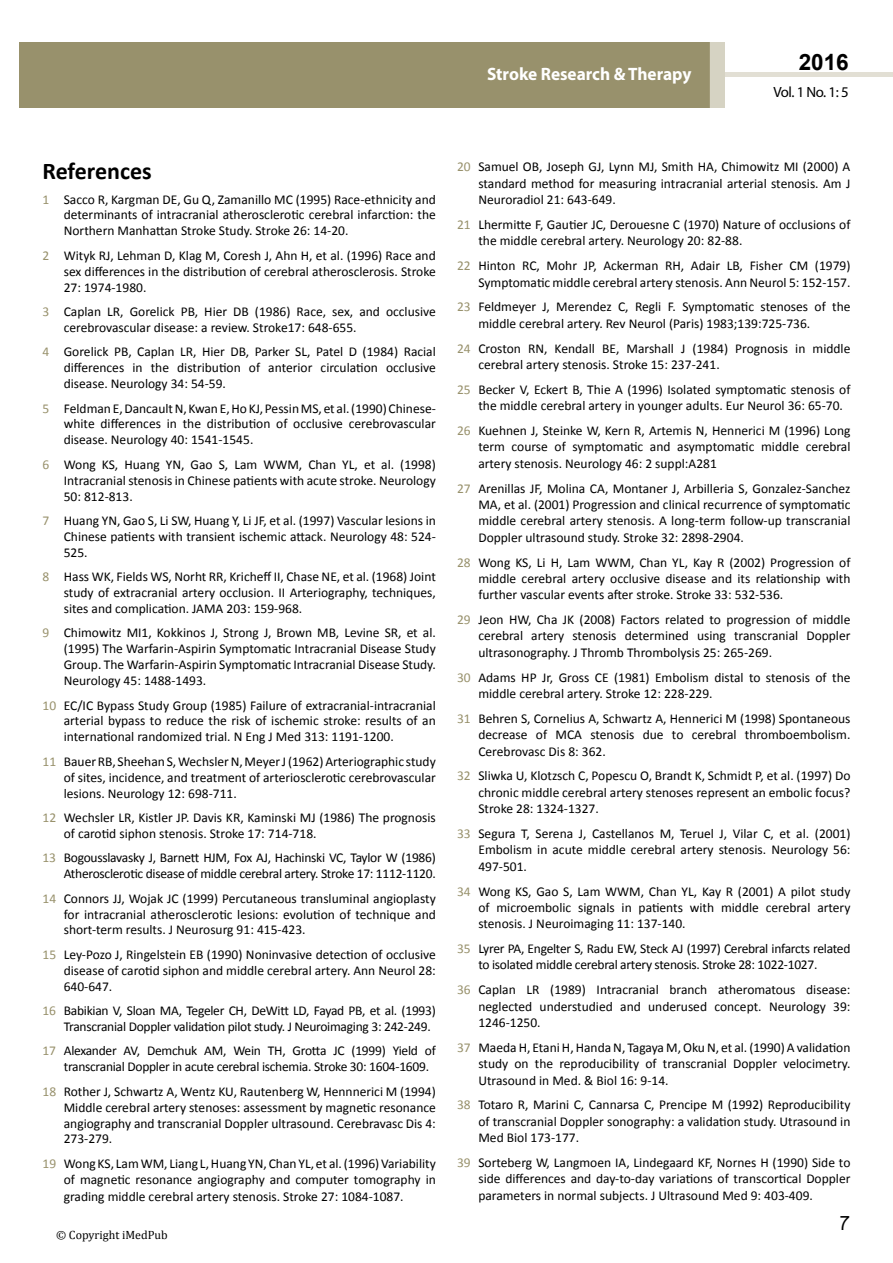
<style>
.page{position:relative;width:893px;height:1263px;background:#fff}
.page>*{position:absolute;margin:0;border:0;box-sizing:border-box;transform-origin:0 0}
.t1{font:25.5px "Tunga";color:#000}
.t2{font:700 24px "Calibri";color:#000}
.t3{font:700 22.5px "Arial";color:#000}
.t4{font:700 18px "Myriad Pro";color:#fff;scale:.96 1}
.t5{font:14.85px "Myriad Pro";color:#000}
.t6{font:13.5px/16.4px "Calibri";color:#000;text-align:justify}
.t7{font:13.5px/15.9px "Calibri";letter-spacing:-.02em;color:#000}
.t8{font:12px "Cambria";color:#000}
.s1{color:#98916c}
</style>
<div class="page">
<hr style="left:725px;top:73px;width:168px;height:4px;background:#e2dfd4">
<div style="left:19px;top:42px;width:690px;height:66px;background:#98916c"></div>
<div style="left:709px;top:42px;width:16px;height:66px;background:#d6d3c3"></div>
<h3 class="t4" style="left:487px;top:63px;width:214px">Stroke Research &amp; Therapy</h3>
<h3 class="t3" style="left:799px;top:47px;width:52px">2016</h3>
<p class="t5" style="left:773px;top:83px;width:77px">Vol. 1 No. 1: 5</p>
<h2 class="t2" style="left:43px;top:156px;width:111px">References</h2>
<p class="t6" style="left:64px;top:191px;width:374px;line-height:15.9px;text-indent:-21px"><span class="s1">1</span> Sacco R, Kargman DE, Gu Q, Zamanillo MC (1995) Race-ethnicity and determinants of intracranial atherosclerotic cerebral infarction: the Northern Manhattan Stroke Study. Stroke 26: 14-20.</p>
<p class="t6" style="left:64px;top:247px;width:374px;line-height:15.9px;text-indent:-21px"><span class="s1">2</span> Wityk RJ, Lehman D, Klag M, Coresh J, Ahn H, et al. (1996) Race and sex differences in the distribution of cerebral atherosclerosis. Stroke 27: 1974-1980.</p>
<p class="t6" style="left:64px;top:304px;width:374px;line-height:15.9px;text-indent:-21px"><span class="s1">3</span> Caplan LR, Gorelick PB, Hier DB (1986) Race, sex, and occlusive cerebrovascular disease: a review. Stroke17: 648-655.</p>
<p class="t6" style="left:64px;top:344px;width:374px;line-height:15.9px;text-indent:-21px"><span class="s1">4</span> Gorelick PB, Caplan LR, Hier DB, Parker SL, Patel D (1984) Racial differences in the distribution of anterior circulation occlusive disease. Neurology 34: 54-59.</p>
<p class="t6" style="left:64px;top:400px;width:374px;line-height:15.9px;text-indent:-21px"><span class="s1">5</span> Feldman E, Dancault N, Kwan E, Ho KJ, Pessin MS, et al. (1990) Chinese&shy;white differences in the distribution of occlusive cerebrovascular disease. Neurology 40: 1541-1545.</p>
<p class="t6" style="left:64px;top:456px;width:374px;line-height:15.9px;text-indent:-21px"><span class="s1">6</span> Wong KS, Huang YN, Gao S, Lam WWM, Chan YL, et al. (1998)<br>Intracranial stenosis in Chinese patients with acute stroke. Neurology 50: 812-813.</p>
<p class="t6" style="left:64px;top:513px;width:374px;line-height:15.9px;text-indent:-21px"><span class="s1">7</span> Huang YN, Gao S, Li SW, Huang Y, Li JF, et al. (1997) Vascular lesions in Chinese patients with transient ischemic attack. Neurology 48: 524- 525.</p>
<p class="t6" style="left:64px;top:569px;width:374px;line-height:15.9px;text-indent:-21px"><span class="s1">8</span> Hass WK, Fields WS, Norht RR, Kricheff II, Chase NE, et al. (1968) Joint study of extracranial artery occlusion. II Arteriography, techniques, sites and complication. JAMA 203: 159-968.</p>
<p class="t6" style="left:64px;top:625px;width:374px;line-height:15.9px;text-indent:-21px"><span class="s1">9</span> Chimowitz MI1, Kokkinos J, Strong J, Brown MB, Levine SR, et al. (1995) The Warfarin-Aspirin Symptomatic Intracranial Disease Study Group. The Warfarin-Aspirin Symptomatic Intracranial Disease Study.<br>Neurology 45: 1488-1493.</p>
<p class="t6" style="left:64px;top:697px;width:374px;line-height:15.9px;text-indent:-21px"><span class="s1">10</span> EC/IC Bypass Study Group (1985) Failure of extracranial-intracranial arterial bypass to reduce the risk of ischemic stroke: results of an international randomized trial. N Eng J Med 313: 1191-1200.</p>
<p class="t6" style="left:64px;top:753px;width:374px;line-height:15.9px;text-indent:-21px"><span class="s1">11</span> Bauer RB, Sheehan S, Wechsler N, Meyer J (1962) Arteriographic study of sites, incidence, and treatment of arteriosclerotic cerebrovascular lesions. Neurology 12: 698-711.</p>
<p class="t6" style="left:64px;top:810px;width:374px;line-height:15.9px;text-indent:-21px"><span class="s1">12</span> Wechsler LR, Kistler JP. Davis KR, Kaminski MJ (1986) The prognosis of carotid siphon stenosis. Stroke 17: 714-718.</p>
<p class="t7" style="left:43px;top:850px;width:395px;text-align:right"><span class="s1">13</span> Bogousslavasky J, Barnett HJM, Fox AJ, Hachinski VC, Taylor W (1986)<br>Atherosclerotic disease of middle cerebral artery. Stroke 17: 1112-1120.</p>
<p class="t6" style="left:64px;top:890px;width:374px;line-height:15.9px;text-indent:-21px"><span class="s1">14</span> Connors JJ, Wojak JC (1999) Percutaneous transluminal angioplasty for intracranial atherosclerotic lesions: evolution of technique and short-term results. J Neurosurg 91: 415-423.</p>
<p class="t6" style="left:64px;top:946px;width:374px;line-height:15.9px;text-indent:-21px"><span class="s1">15</span> Ley-Pozo J, Ringelstein EB (1990) Noninvasive detection of occlusive disease of carotid siphon and middle cerebral artery. Ann Neurol 28:<br>640-647.</p>
<p class="t7" style="left:64px;top:1003px;width:373px;text-indent:-21px"><span class="s1">16</span> Babikian V, Sloan MA, Tegeler CH, DeWitt LD, Fayad PB, et al. (1993)<br>Transcranial Doppler validation pilot study. J Neuroimaging 3: 242-249.</p>
<p class="t7" style="left:64px;top:1043px;width:374px;text-indent:-21px"><span class="s1">17</span> Alexander AV, Demchuk AM, Wein TH, Grotta JC (1999) Yield of transcranial Doppler in acute cerebral ischemia. Stroke 30: 1604-1609.</p>
<p class="t6" style="left:64px;top:1083px;width:374px;line-height:15.9px;text-indent:-21px"><span class="s1">18</span> Rother J, Schwartz A, Wentz KU, Rautenberg W, Hennnerici M (1994)<br>Middle cerebral artery stenoses: assessment by magnetic resonance angiography and transcranial Doppler ultrasound. Cerebravasc Dis 4:<br>273-279.</p>
<p class="t6" style="left:64px;top:1155px;width:374px;text-indent:-21px"><span class="s1">19</span> Wong KS, Lam WM, Liang L, Huang YN, Chan YL, et al. (1996) Variability of magnetic resonance angiography and computer tomography in grading middle cerebral artery stenosis. Stroke 27: 1084-1087.</p>
<p class="t8" style="left:56px;top:1228px;width:113px">© Copyright iMedPub</p>
<p class="t6" style="left:478px;top:159px;width:374px;text-indent:-21px"><span class="s1">20</span> Samuel OB, Joseph GJ, Lynn MJ, Smith HA, Chimowitz MI (2000) A standard method for measuring intracranial arterial stenosis. Am J Neuroradiol 21: 643-649.</p>
<p class="t6" style="left:478px;top:216px;width:374px;text-indent:-21px"><span class="s1">21</span> Lhermitte F, Gautier JC, Derouesne C (1970) Nature of occlusions of the middle cerebral artery. Neurology 20: 82-88.</p>
<p class="t6" style="left:457px;top:258px;width:395px;text-align:right"><span class="s1">22</span> Hinton RC, Mohr JP, Ackerman RH, Adair LB, Fisher CM (1979)<br>Symptomatic middle cerebral artery stenosis. Ann Neurol 5: 152-157.</p>
<p class="t6" style="left:478px;top:299px;width:374px;text-indent:-21px"><span class="s1">23</span> Feldmeyer J, Merendez C, Regli F. Symptomatic stenoses of the middle cerebral artery. Rev Neurol (Paris) 1983;139:725-736.</p>
<p class="t6" style="left:478px;top:340px;width:374px;text-indent:-21px"><span class="s1">24</span> Croston RN, Kendall BE, Marshall J (1984) Prognosis in middle cerebral artery stenosis. Stroke 15: 237-241.</p>
<p class="t6" style="left:478px;top:381px;width:374px;text-indent:-21px"><span class="s1">25</span> Becker V, Eckert B, Thie A (1996) Isolated symptomatic stenosis of the middle cerebral artery in younger adults. Eur Neurol 36: 65-70.</p>
<p class="t6" style="left:478px;top:422px;width:374px;text-indent:-21px"><span class="s1">26</span> Kuehnen J, Steinke W, Kern R, Artemis N, Hennerici M (1996) Long term course of symptomatic and asymptomatic middle cerebral artery stenosis. Neurology 46: 2 suppl:A281</p>
<p class="t6" style="left:478px;top:480px;width:374px;text-indent:-21px"><span class="s1">27</span> Arenillas JF, Molina CA, Montaner J, Arbilleria S, Gonzalez-Sanchez MA, et al. (2001) Progression and clinical recurrence of symptomatic middle cerebral artery stenosis. A long-term follow-up transcranial Doppler ultrasound study. Stroke 32: 2898-2904.</p>
<p class="t6" style="left:478px;top:554px;width:374px;text-indent:-21px"><span class="s1">28</span> Wong KS, Li H, Lam WWM, Chan YL, Kay R (2002) Progression of middle cerebral artery occlusive disease and its relationship with further vascular events after stroke. Stroke 33: 532-536.</p>
<p class="t6" style="left:478px;top:611px;width:374px;text-indent:-21px"><span class="s1">29</span> Jeon HW, Cha JK (2008) Factors related to progression of middle cerebral artery stenosis determined using transcranial Doppler ultrasonography. J Thromb Thrombolysis 25: 265-269.</p>
<p class="t6" style="left:478px;top:669px;width:374px;text-indent:-21px"><span class="s1">30</span> Adams HP Jr, Gross CE (1981) Embolism distal to stenosis of the middle cerebral artery. Stroke 12: 228-229.</p>
<p class="t6" style="left:478px;top:710px;width:374px;text-indent:-21px"><span class="s1">31</span> Behren S, Cornelius A, Schwartz A, Hennerici M (1998) Spontaneous decrease of MCA stenosis due to cerebral thromboembolism.<br>Cerebrovasc Dis 8: 362.</p>
<p class="t6" style="left:478px;top:768px;width:374px;text-indent:-21px"><span class="s1">32</span> Sliwka U, Klotzsch C, Popescu O, Brandt K, Schmidt P, et al. (1997) Do chronic middle cerebral artery stenoses represent an embolic focus?<br>Stroke 28: 1324-1327.</p>
<p class="t6" style="left:478px;top:825px;width:374px;text-indent:-21px"><span class="s1">33</span> Segura T, Serena J, Castellanos M, Teruel J, Vilar C, et al. (2001)<br>Embolism in acute middle cerebral artery stenosis. Neurology 56:<br>497-501.</p>
<p class="t6" style="left:478px;top:883px;width:374px;text-indent:-21px"><span class="s1">34</span> Wong KS, Gao S, Lam WWM, Chan YL, Kay R (2001) A pilot study of microembolic signals in patients with middle cerebral artery stenosis. J Neuroimaging 11: 137-140.</p>
<p class="t7" style="left:478px;top:940px;width:374px;line-height:16.4px;text-indent:-21px"><span class="s1">35</span> Lyrer PA, Engelter S, Radu EW, Steck AJ (1997) Cerebral infarcts related to isolated middle cerebral artery stenosis. Stroke 28: 1022-1027.</p>
<p class="t6" style="left:478px;top:982px;width:374px;text-indent:-21px"><span class="s1">36</span> Caplan LR (1989) Intracranial branch atheromatous disease: neglected understudied and underused concept. Neurology 39:<br>1246-1250.</p>
<p class="t6" style="left:478px;top:1039px;width:374px;text-indent:-21px"><span class="s1">37</span> Maeda H, Etani H, Handa N, Tagaya M, Oku N, et al. (1990) A validation study on the reproducibility of transcranial Doppler velocimetry.<br>Utrasound in Med. &amp; Biol 16: 9-14.</p>
<p class="t6" style="left:478px;top:1097px;width:374px;text-indent:-21px"><span class="s1">38</span> Totaro R, Marini C, Cannarsa C, Prencipe M (1992) Reproducibility of transcranial Doppler sonography: a validation study. Utrasound in Med Biol 173-177.</p>
<p class="t6" style="left:478px;top:1154px;width:374px;text-indent:-21px"><span class="s1">39</span> Sorteberg W, Langmoen IA, Lindegaard KF, Nornes H (1990) Side to side differences and day-to-day variations of transcortical Doppler parameters in normal subjects. J Ultrasound Med 9: 403-409.</p>
<h1 class="t1" style="left:839px;top:1206px;width:11px">7</h1>
</div>
